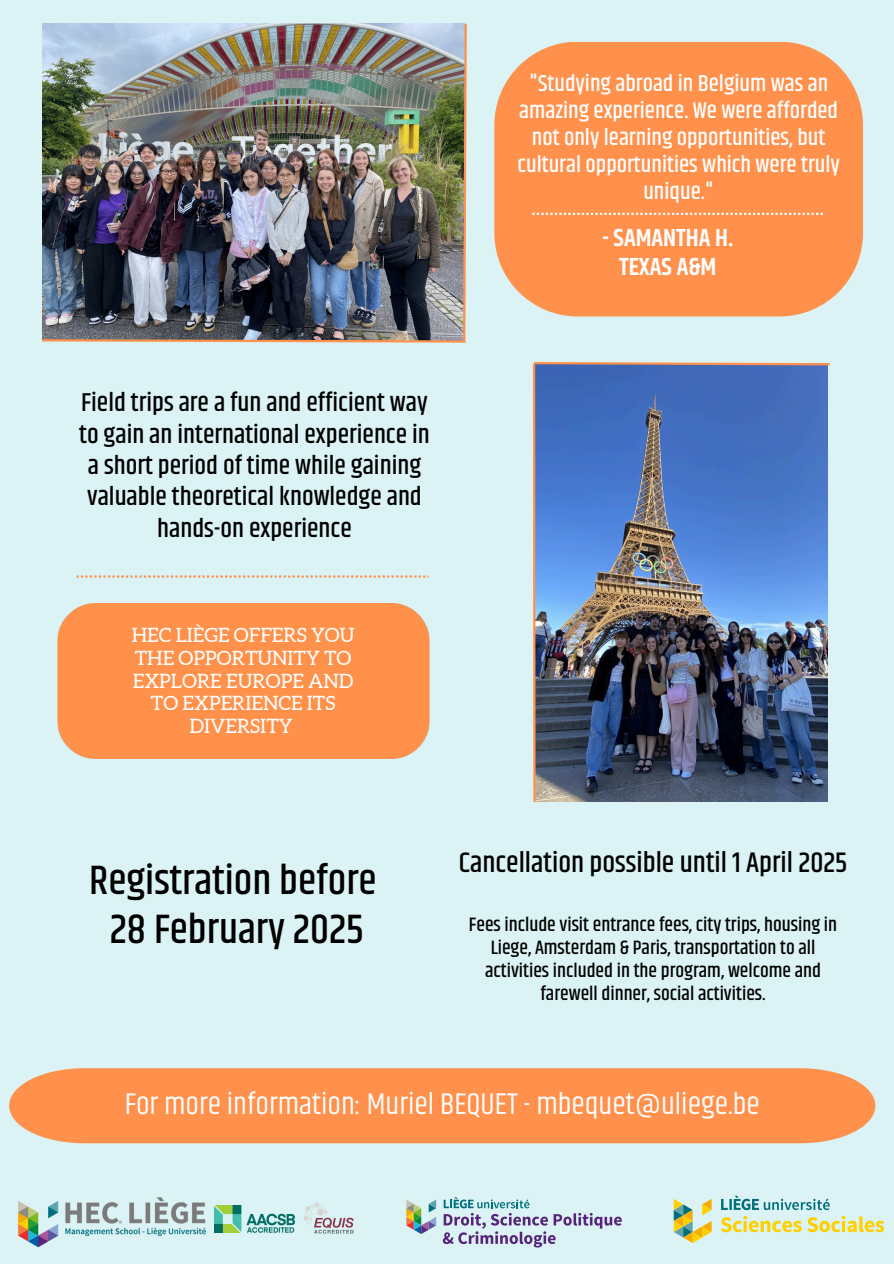
<style>
.page{position:relative;width:894px;height:1264px;background:#fff}
.page>*{position:absolute;margin:0;border:0;box-sizing:border-box;transform-origin:0 0}
.t1{font:500 41.7px/48px "Khand";color:#000;text-align:center}
.t2{font:30.6px "Khand";color:#fff}
.t3{font:500 28.65px "Khand";color:#000}
.t4{font:500 26.25px/31.5px "Khand";color:#000;text-align:center}
.t5{font:600 24.9px/29.2px "Khand";color:#fff;text-align:center}
.t6{font:500 23.25px/27px "Khand";color:#fff;text-align:center}
.t7{font:19.8px/22.6px "Aleo";color:#fff;text-align:center}
.t8{font:500 19.65px/22.8px "Khand";color:#000;text-align:center}
</style>
<div class="page">
<div style="left:0;top:0;width:893px;height:1263px;background:#dbf3f4"></div>
<div style="left:494px;top:42px;width:368px;height:274px;background:#ff914d;border-radius:83px"></div>
<svg style="left:532px;top:213px;width:290px;height:2px"></svg>
<div style="left:58px;top:603px;width:371px;height:156px;background:#ff914b"></div>
<img style="left:18px;top:1197px;width:207px;height:51px">
<img style="left:294px;top:1202px;width:60px;height:32px">
<img style="left:214px;top:1205px;width:80px;height:27px">
<svg style="left:721px;top:1195px;width:162px;height:37px"></svg>
<svg style="left:673px;top:1199px;width:38px;height:43px"></svg>
<svg style="left:442px;top:1197px;width:179px;height:50px"></svg>
<svg style="left:406px;top:1200px;width:30px;height:33px"></svg>
<div style="left:9px;top:1068px;width:866px;height:75px;background:#ff914d"></div>
<svg style="left:76px;top:575px;width:352px;height:2px"></svg>
<img style="left:42px;top:23px;width:425px;height:320px">
<img style="left:535px;top:366px;width:292px;height:435px">
<svg style="left:533px;top:362px;width:297px;height:4px"></svg>
<hr style="left:532px;top:364px;width:3px;height:437px;background:#ff914d">
<p class="t6" style="left:517px;top:71px;width:324px">"Studying abroad in Belgium was an amazing experience. We were afforded not only learning opportunities, but cultural opportunities which were truly unique."</p>
<p class="t4" style="left:79px;top:388px;width:352px">Field trips are a fun and efficient way to gain an international experience in a short period of time while gaining valuable theoretical knowledge and hands-on experience</p>
<p class="t7" style="left:132px;top:624px;width:224px">HEC LIÈGE OFFERS YOU<br>THE OPPORTUNITY TO<br>EXPLORE EUROPE AND<br>TO EXPERIENCE ITS<br>DIVERSITY</p>
<h5 class="t5" style="left:602px;top:224px;width:133px">- SAMANTHA H.<br>TEXAS A&amp;M</h5>
<p class="t1" style="left:89px;top:858px;width:289px">Registration before<br>28 February 2025</p>
<p class="t3" style="left:458px;top:841px;width:390px">Cancellation possible until 1 April 2025</p>
<h6 class="t8" style="left:469px;top:914px;width:369px">Fees include visit entrance fees, city trips, housing in Liege, Amsterdam &amp; Paris, transportation to all activities included in the program, welcome and farewell dinner, social activities.</h6>
<p class="t2" style="left:125px;top:1081px;width:636px">For more information: Muriel BEQUET - mbequet@uliege.be</p>
</div>
